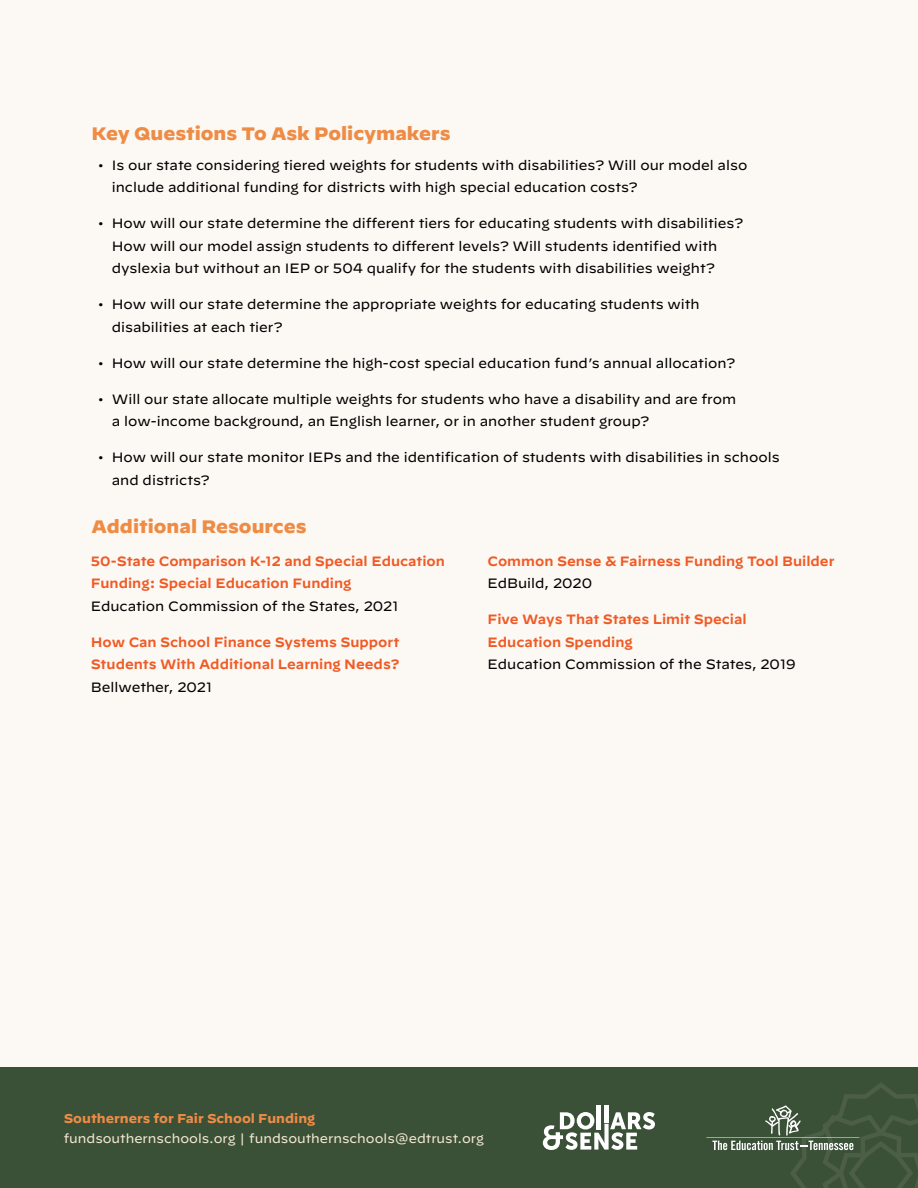
<style>
.page{position:relative;width:918px;height:1188px;background:#fff}
.page>*{position:absolute;margin:0;border:0;box-sizing:border-box;transform-origin:0 0}
.t1{font:900 18px "Decimal";color:#ee8c46}
.t2{font:13.5px/22.5px "Decimal";color:#000}
.t3{font:600 13.5px/22.5px "Decimal";color:#f05a24}
.t4{font:12.75px "Decimal";color:#f3e7d2}
.t5{font:700 12.75px "Decimal";color:#ee8c46}
</style>
<div class="page">
<div style="left:0;top:0;width:918px;height:1067px;background:#fcf8f3"></div>
<div style="left:0;top:1067px;width:918px;height:121px;background:#3a5037"></div>
<div style="left:604px;top:1105px;width:5px;height:17px;background:#fff"></div>
<hr style="left:597px;top:1105px;width:4px;height:24px;background:#fff">
<svg style="left:543px;top:1112px;width:112px;height:38px"></svg>
<svg style="left:706px;top:1083px;width:212px;height:105px"></svg>
<h1 class="t1" style="left:92px;top:124px;width:360px">Key Questions To Ask Policymakers</h1>
<p class="t2" style="left:112px;top:154px;width:637px;text-indent:-14px">• Is our state considering tiered weights for students with disabilities? Will our model also include additional funding for districts with high special education costs?</p>
<p class="t2" style="left:112px;top:212px;width:633px;text-indent:-14px">• How will our state determine the different tiers for educating students with disabilities?<br>How will our model assign students to different levels? Will students identified with dyslexia but without an IEP or 504 qualify for the students with disabilities weight?</p>
<p class="t2" style="left:112px;top:293px;width:589px;text-indent:-14px">• How will our state determine the appropriate weights for educating students with disabilities at each tier?</p>
<p class="t2" style="left:98px;top:352px;width:638px">• How will our state determine the high-cost special education fund’s annual allocation?</p>
<p class="t2" style="left:112px;top:388px;width:626px;text-indent:-14px">• Will our state allocate multiple weights for students who have a disability and are from a low-income background, an English learner, or in another student group?</p>
<p class="t2" style="left:112px;top:446px;width:669px;text-indent:-14px">• How will our state monitor IEPs and the identification of students with disabilities in schools and districts?</p>
<h1 class="t1" style="left:92px;top:517px;width:216px">Additional Resources</h1>
<p class="t3" style="left:91px;top:548px;width:356px">50-State Comparison K-12 and Special Education<br>Funding: Special Education Funding</p>
<p class="t2" style="left:91px;top:595px;width:309px">Education Commission of the States, 2021</p>
<p class="t3" style="left:91px;top:629px;width:310px">How Can School Finance Systems Support<br>Students With Additional Learning Needs?</p>
<p class="t2" style="left:91px;top:676px;width:123px">Bellwether, 2021</p>
<p class="t3" style="left:487px;top:548px;width:348px">Common Sense &amp; Fairness Funding Tool Builder</p>
<p class="t2" style="left:487px;top:572px;width:106px">EdBuild, 2020</p>
<p class="t3" style="left:487px;top:606px;width:261px">Five Ways That States Limit Special<br>Education Spending</p>
<p class="t2" style="left:487px;top:653px;width:310px">Education Commission of the States, 2019</p>
<p class="t5" style="left:64px;top:1112px;width:253px">Southerners for Fair School Funding</p>
<p class="t4" style="left:64px;top:1131px;width:422px">fundsouthernschools.org | fundsouthernschools@edtrust.org</p>
</div>
